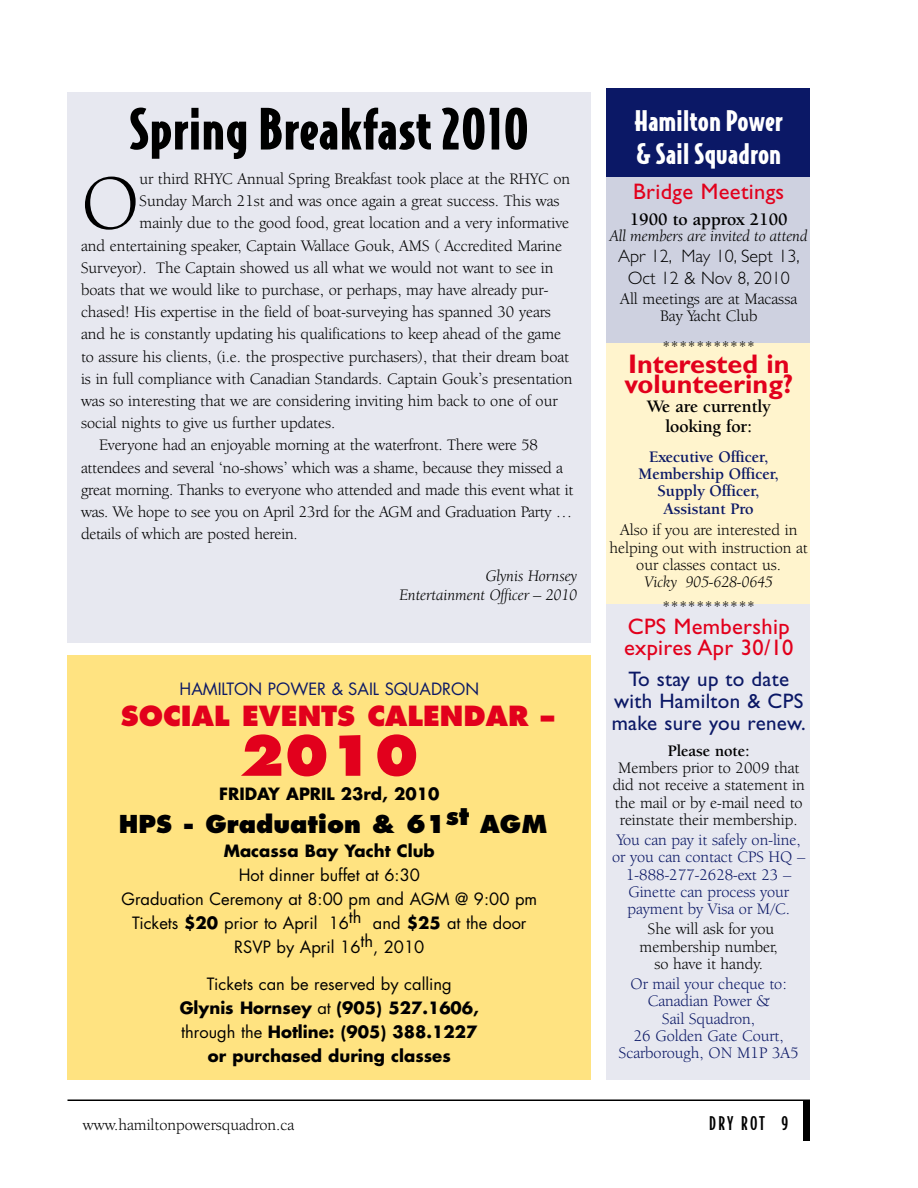
<style>
.page{position:relative;width:918px;height:1188px;background:#fff}
.page>*{position:absolute;margin:0;border:0;box-sizing:border-box;transform-origin:0 0}
.t1{font:79.2px "Berkeley Oldstyle IT Cby BT";color:#000}
.t2{font:900 54px "Bodega Sans";letter-spacing:.015em;color:#000}
.t3{font:800 54px "Futura";color:#e2001c}
.t4{font:900 27px/32.4px "Bodega Sans";letter-spacing:.015em;color:#fff}
.t5{font:700 27px/19.5px "Gill Sans";color:#e2001c}
.t6{font:800 27px "Futura";color:#e2001c}
.t7{font:800 24px "Futura";color:#000}
.t8{font:22.5px/21.8px "Gill Sans";letter-spacing:.015em;color:#e2001c}
.t9{font:21px/21.8px "Gill Sans";letter-spacing:.015em;color:#0b1866;text-align:center}
.t10{font:700 18px/19.5px "Berkeley Oldstyle IT Cby BT";color:#000;text-align:center}
.t11{font:300 18px/21.8px "Gill Sans";color:#000;text-align:center}
.t12{font:500 18px "Bodega Sans";letter-spacing:.12em;color:#000}
.t13{font:16.5px/17.2px "Berkeley Oldstyle IT Cby BT";color:#000;text-align:center}
.t14{font:16.5px/17.2px "Berkeley Oldstyle IT Cby BT";color:#0b1866;text-align:center}
.t15{font:700 16.5px/24px "Futura";color:#000;text-align:center}
.t16{font:16.5px/24px "Futura";color:#000;text-align:center}
.t17{font:italic 16.5px/19.5px "Berkeley Oldstyle IT Cby BT";color:#000;text-align:right}
.t18{font:700 16.5px/17.2px "Berkeley Oldstyle IT Cby BT";color:#0b1866;text-align:center}
.t19{font:16.5px "Futura";color:#0b1866}
.t20{font:700 16.5px "Berkeley Oldstyle IT Cby BT";color:#000}
.s1{font-weight:700}
.s2{font-weight:400}
</style>
<div class="page">
<hr style="left:68px;top:1100px;width:742px;height:1px;background:#000">
<div style="left:803px;top:1100px;width:7px;height:41px;background:#000"></div>
<div style="left:68px;top:656px;width:523px;height:424px;background:#ffe381"></div>
<div style="left:68px;top:93px;width:523px;height:550px;background:#e7e8f0"></div>
<div style="left:606px;top:88px;width:204px;height:89px;background:#0b1866"></div>
<div style="left:606px;top:177px;width:204px;height:166px;background:#ced1e0"></div>
<div style="left:606px;top:343px;width:204px;height:268px;background:#fff4cd"></div>
<div style="left:606px;top:604px;width:204px;height:476px;background:#e7e8f0"></div>
<h2 class="t2" style="left:129px;top:99px;width:401px">Spring Breakfast 2010</h2>
<h1 class="t1" style="left:81px;top:172px;width:60px">O</h1>
<p class="t13" style="left:140px;top:172px;width:432px">ur third RHYC Annual Spring Breakfast took place at the RHYC on</p>
<p class="t13" style="left:140px;top:194px;width:422px">Sunday March 21st and was once again a great success. This was</p>
<p class="t13" style="left:140px;top:216px;width:431px">mainly due to the good food, great location and a very informative</p>
<p class="t13" style="left:81px;top:238px;width:483px">and entertaining speaker, Captain Wallace Gouk, AMS ( Accredited Marine</p>
<p class="t13" style="left:81px;top:260px;width:474px">Surveyor). The Captain showed us all what we would not want to see in</p>
<p class="t13" style="left:81px;top:283px;width:469px">boats that we would like to purchase, or perhaps, may have already pur-</p>
<p class="t13" style="left:81px;top:305px;width:472px">chased! His expertise in the field of boat-surveying has spanned 30 years</p>
<p class="t13" style="left:81px;top:327px;width:482px">and he is constantly updating his qualifications to keep ahead of the game</p>
<p class="t13" style="left:81px;top:349px;width:490px">to assure his clients, (i.e. the prospective purchasers), that their dream boat</p>
<p class="t13" style="left:81px;top:371px;width:493px">is in full compliance with Canadian Standards. Captain Gouk’s presentation</p>
<p class="t13" style="left:81px;top:394px;width:478px">was so interesting that we are considering inviting him back to one of our</p>
<p class="t13" style="left:81px;top:416px;width:256px">social nights to give us further updates.</p>
<p class="t13" style="left:99px;top:438px;width:440px">Everyone had an enjoyable morning at the waterfront. There were 58</p>
<p class="t13" style="left:81px;top:460px;width:484px">attendees and several ‘no-shows’ which was a shame, because they missed a</p>
<p class="t13" style="left:81px;top:482px;width:494px">great morning. Thanks to everyone who attended and made this event what it</p>
<p class="t13" style="left:81px;top:505px;width:493px">was. We hope to see you on April 23rd for the AGM and Graduation Party …</p>
<p class="t13" style="left:81px;top:527px;width:218px">details of which are posted herein.</p>
<p class="t17" style="left:399px;top:567px;width:179px">Glynis Hornsey<br>Entertainment Officer – 2010</p>
<p class="t19" style="left:180px;top:681px;width:301px">HAMILTON POWER &amp; SAIL SQUADRON</p>
<h3 class="t6" style="left:121px;top:704px;width:435px">SOCIAL EVENTS CALENDAR –</h3>
<h2 class="t3" style="left:240px;top:732px;width:181px">2010</h2>
<p class="t15" style="left:219px;top:783px;width:222px">FRIDAY APRIL 23rd, 2010</p>
<h3 class="t7" style="left:119px;top:813px;width:430px">HPS - Graduation &amp; 61st AGM</h3>
<p class="t15" style="left:224px;top:840px;width:213px">Macassa Bay Yacht Club</p>
<p class="t16" style="left:121px;top:864px;width:417px">Hot dinner buffet at 6:30<br>Graduation Ceremony at 8:00 pm and AGM @ 9:00 pm Tickets <span class="s1">$20</span> prior to April 16th and <span class="s1">$25</span> at the door RSVP by April 16th, 2010</p>
<p class="t15" style="left:180px;top:974px;width:301px"><span class="s2">Tickets can be reserved by calling </span>Glynis Hornsey <span class="s2">at</span> (905) 527.1606, <span class="s2">through the</span> Hotline: (905) 388.1227 or purchased during classes</p>
<h3 class="t4" style="left:635px;top:106px;width:149px">Hamilton Power &amp; Sail Squadron</h3>
<h3 class="t8" style="left:633px;top:182px;width:153px">Bridge Meetings</h3>
<p class="t10" style="left:630px;top:211px;width:159px">1900 to approx 2100</p>
<p class="t17" style="left:610px;top:227px;width:200px">All members are invited to attend</p>
<p class="t11" style="left:618px;top:247px;width:183px">Apr 12, May 10, Sept 13,<br>Oct 12 &amp; Nov 8, 2010</p>
<p class="t13" style="left:620px;top:291px;width:178px">All meetings are at Macassa<br>Bay Yacht Club</p>
<p class="t13" style="left:662px;top:339px;width:95px">***********</p>
<h3 class="t5" style="left:624px;top:357px;width:170px">Interested in volunteering?</h3>
<p class="t10" style="left:647px;top:398px;width:125px">We are currently looking for:</p>
<p class="t18" style="left:639px;top:449px;width:142px">Executive Officer,<br>Membership Officer,<br>Supply Officer,<br>Assistant Pro</p>
<p class="t13" style="left:610px;top:523px;width:200px">Also if you are interested in helping out with instruction at our classes contact us.</p>
<p class="t17" style="left:644px;top:574px;width:130px">Vicky 905-628-0645</p>
<p class="t13" style="left:662px;top:600px;width:95px">***********</p>
<h3 class="t8" style="left:624px;top:617px;width:171px">CPS Membership expires Apr 30/10</h3>
<p class="t9" style="left:612px;top:670px;width:195px">To stay up to date with Hamilton &amp; CPS make sure you renew.</p>
<p class="t20" style="left:668px;top:744px;width:83px">Please note:</p>
<p class="t13" style="left:613px;top:761px;width:194px">Members prior to 2009 that did not receive a statement in the mail or by e-mail need to reinstate their membership.</p>
<p class="t14" style="left:612px;top:833px;width:195px">You can pay it safely on-line, or you can contact CPS HQ –<br>1-888-277-2628-ext 23 –<br>Ginette can process your payment by Visa or M/C.</p>
<p class="t13" style="left:640px;top:922px;width:140px">She will ask for you membership number, so have it handy.</p>
<p class="t14" style="left:619px;top:977px;width:181px">Or mail your cheque to:<br>Canadian Power &amp;<br>Sail Squadron,<br>26 Golden Gate Court,<br>Scarborough, ON M1P 3A5</p>
<p class="t13" style="left:83px;top:1117px;width:213px">www.hamiltonpowersquadron.ca</p>
<p class="t12" style="left:709px;top:1113px;width:81px">DRY ROT 9</p>
</div>
